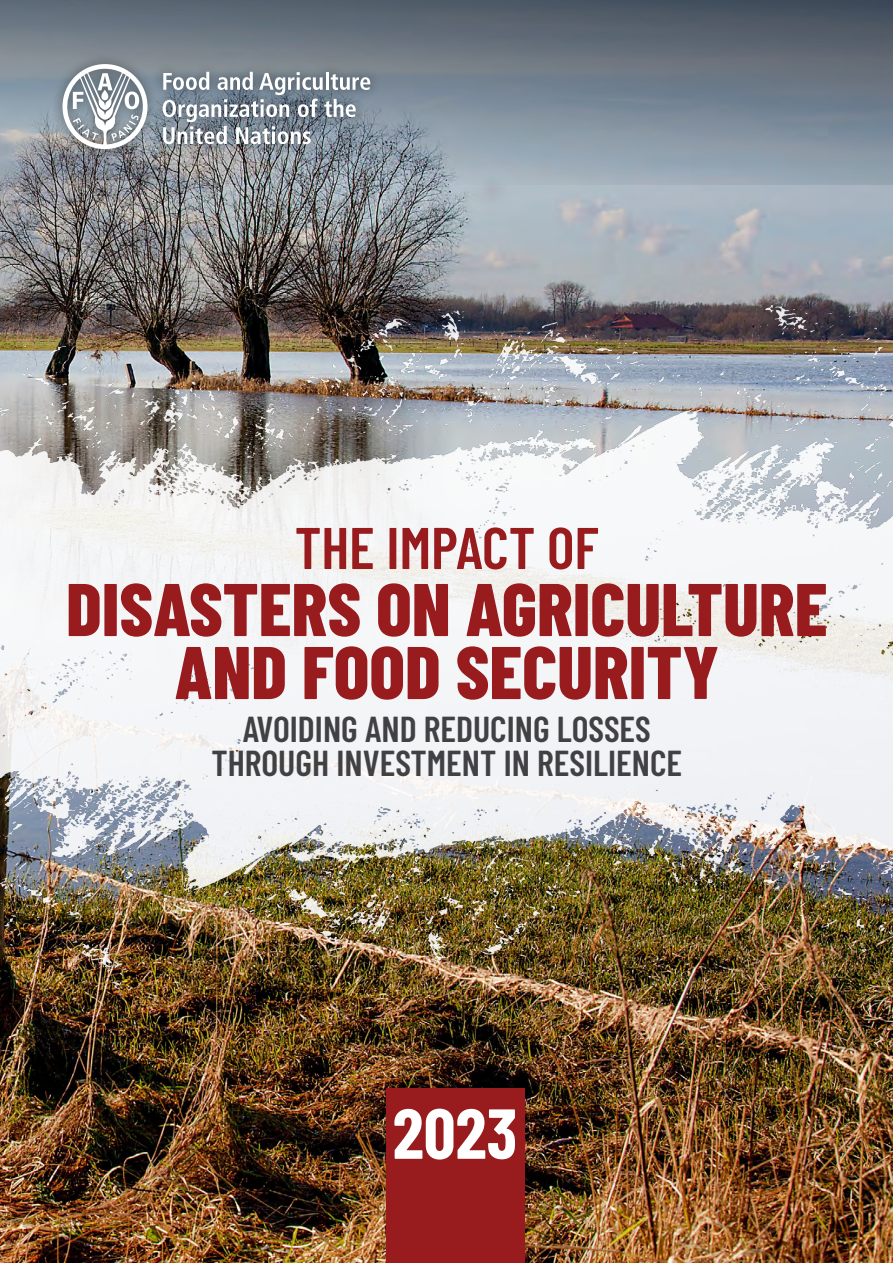
<style>
.page{position:relative;width:893px;height:1263px;background:#fff}
.page>*{position:absolute;margin:0;border:0;box-sizing:border-box;transform-origin:0 0}
.t1{font:800 74.4px/63px "Barlow Condensed";color:#981b1e;text-align:center}
.t2{font:700 70.5px "Barlow Condensed";color:#fff}
.t3{font:600 58.65px "Barlow Condensed";color:#981b1e}
.t4{font:600 36px/34.5px "Barlow Condensed";color:#414042;text-align:center}
</style>
<div class="page">
<img style="left:0;top:185px;width:893px;height:1078px">
<div style="left:386px;top:1088px;width:138px;height:175px;background:#981b1e"></div>
<svg style="left:0;top:0;width:893px;height:185px;background:#74808c"></svg>
<div style="left:51px;top:53px;width:331px;height:108px;background:#000;opacity:.5"></div>
<svg style="left:163px;top:72px;width:207px;height:72px"></svg>
<svg style="left:63px;top:64px;width:85px;height:85px"></svg>
<img style="left:0;top:246px;width:893px;height:817px">
<h3 class="t3" style="left:295px;top:506px;width:305px">THE IMPACT OF</h3>
<h1 class="t1" style="left:66px;top:574px;width:763px">DISASTERS ON AGRICULTURE<br>AND FOOD SECURITY</h1>
<p class="t4" style="left:211px;top:709px;width:472px">AVOIDING AND REDUCING LOSSES<br>THROUGH INVESTMENT IN RESILIENCE</p>
<h2 class="t2" style="left:393px;top:1083px;width:126px">2023</h2>
</div>
